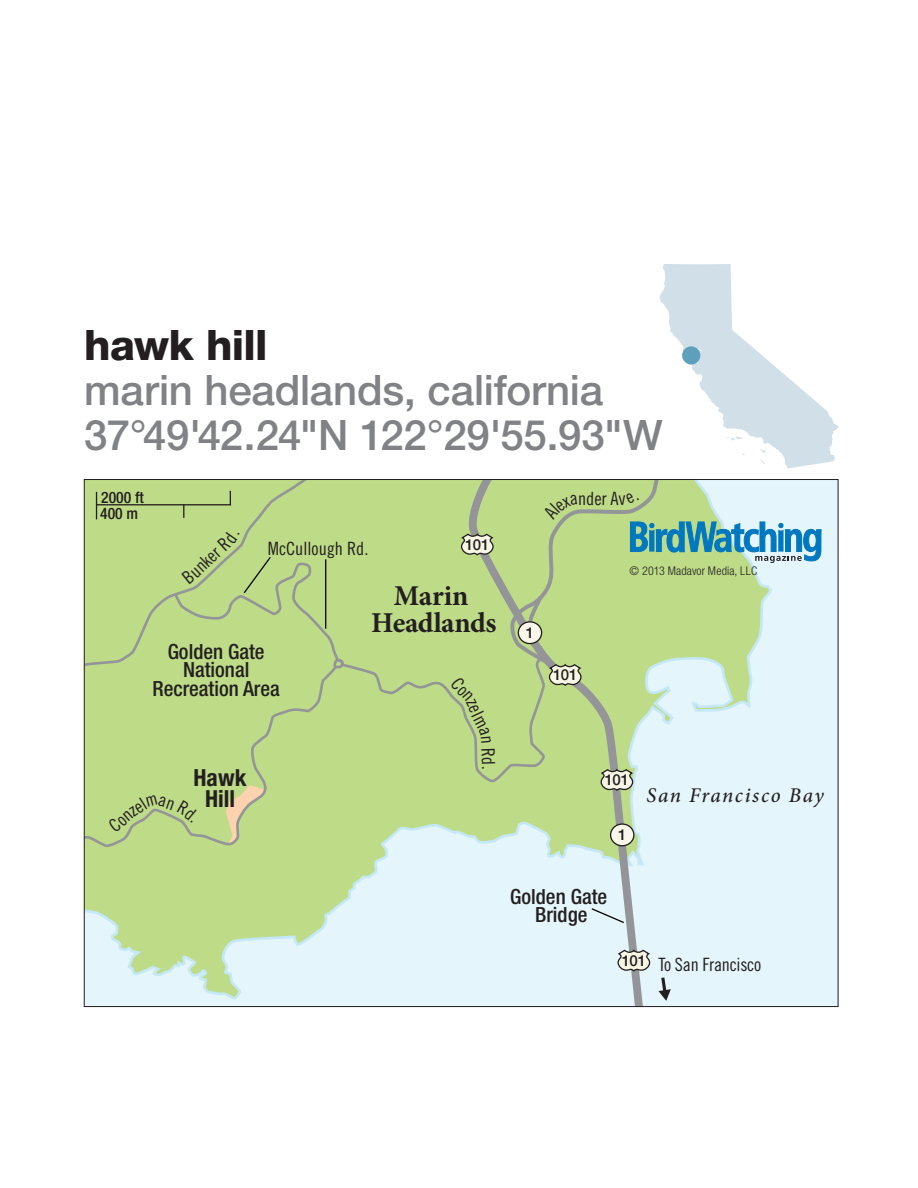
<style>
.page{position:relative;width:918px;height:1188px;background:#fff}
.page>*{position:absolute;margin:0;border:0;box-sizing:border-box;transform-origin:0 0}
.Place_address{font:500 42px "Helvetica Neue LT Std";letter-spacing:-.005em;color:#808285}
.Place{font:800 42px "Helvetica Neue LT Std";letter-spacing:-.015em;color:#231f20}
.t1{font:700 28.8px/26.1px "Minion Pro";letter-spacing:-.015em;color:#231f20;text-align:center}
.t2{font:700 condensed 23.55px/21px "Helvetica Neue LT Std";color:#231f20;text-align:center}
.t3{font:500 condensed 21px/18.3px "Helvetica Neue LT Std";color:#231f20;text-align:center}
.t4{font:italic 500 21px "Minion Pro";letter-spacing:.075em;color:#231f20}
.t5{font:18.3px "Trade Gothic LT Std Cn 18";letter-spacing:-.015em;color:#231f20}
.t6{font:500 condensed 15.75px/16.6px "Helvetica Neue LT Std";color:#231f20}
.t7{font:500 15px "Helvetica Neue";letter-spacing:-.025em;color:#231f20}
.Place_address-2{font:300 condensed 12px "Helvetica Neue LT Std";letter-spacing:.005em;color:#231f20}
</style>
<div class="page">
<svg style="left:659px;top:264px;width:179px;height:204px"></svg>
<div style="left:682px;top:346px;width:18px;height:19px;background:#5ea0bc;border-radius:50%"></div>
<svg style="left:86px;top:481px;width:750px;height:524px;fill:#bedb88"></svg>
<svg style="left:173px;top:532px;width:171px;height:138px"></svg>
<svg style="left:509px;top:480px;width:312px;height:207px"></svg>
<svg style="left:108px;top:795px;width:89px;height:38px"></svg>
<div style="left:450px;top:676px;width:41px;height:67px;background:#bedb88"></div>
<svg style="left:482px;top:749px;width:13px;height:20px"></svg>
<p class="Place" style="left:84px;top:321px;width:185px">hawk hill</p>
<p class="Place_address" style="left:84px;top:365px;width:520px">marin headlands, california</p>
<p class="Place_address" style="left:84px;top:410px;width:580px">37°49'42.24"N 122°29'55.93"W</p>
<p class="t6" style="left:100px;top:488px;width:45px">2000 ft<br>400 m</p>
<p class="t5" style="left:268px;top:538px;width:102px">McCullough Rd.</p>
<p class="t7" style="left:465px;top:532px;width:26px">101</p>
<p class="t3" style="left:153px;top:642px;width:129px">Golden Gate<br>National<br>Recreation Area</p>
<p class="t1" style="left:371px;top:583px;width:127px">Marin<br>Headlands</p>
<p class="t5" style="left:578px;top:487px;width:10px">n</p>
<p class="t5" style="left:611px;top:488px;width:10px">A</p>
<p class="t7" style="left:526px;top:621px;width:10px">1</p>
<p class="t7" style="left:553px;top:663px;width:26px">101</p>
<p class="Place_address-2" style="left:630px;top:563px;width:129px">© 2013 Madavor Media, LLC</p>
<p class="t2" style="left:194px;top:767px;width:55px">Hawk<br>Hill</p>
<p class="t7" style="left:605px;top:768px;width:26px">101</p>
<p class="t7" style="left:618px;top:823px;width:10px">1</p>
<p class="t3" style="left:510px;top:887px;width:98px">Golden Gate<br>Bridge</p>
<p class="t4" style="left:646px;top:781px;width:179px">San Francisco Bay</p>
<p class="t7" style="left:622px;top:948px;width:26px">101</p>
<p class="t5" style="left:658px;top:954px;width:104px">To San Francisco</p>
</div>
